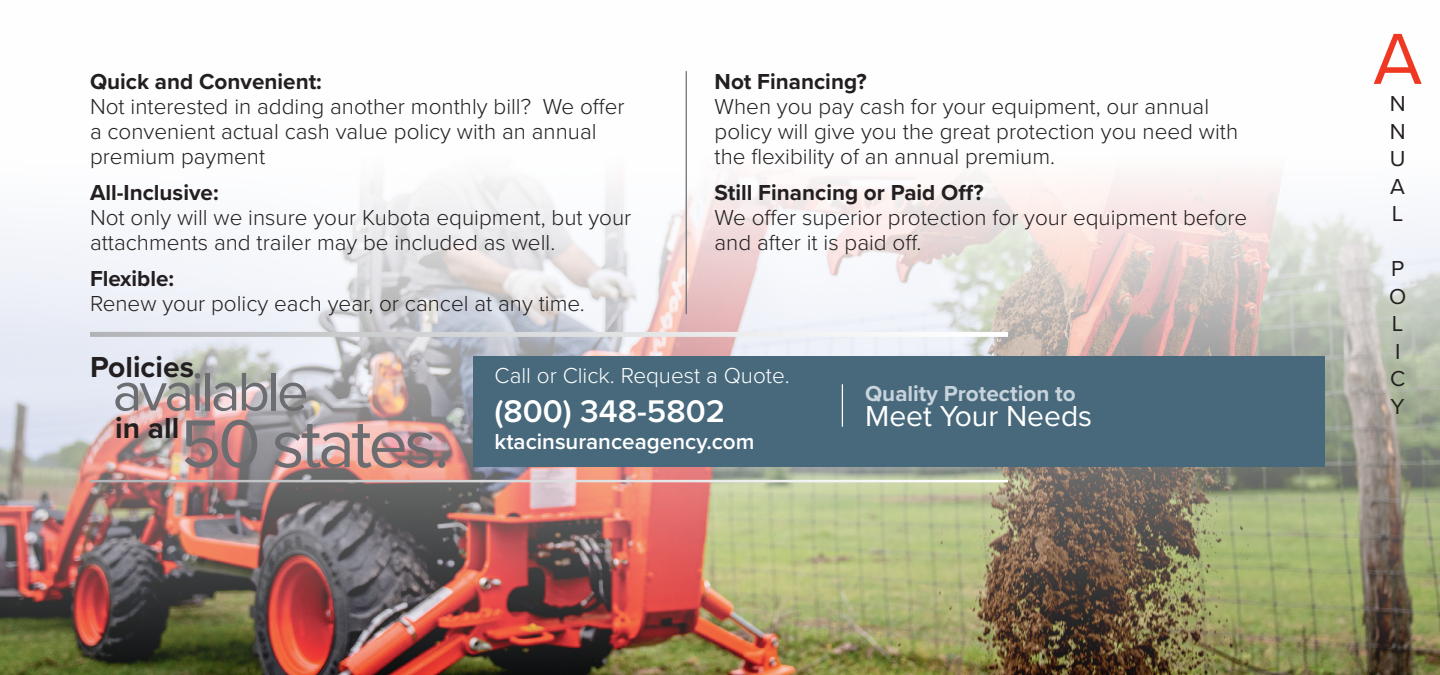
<style>
.page{position:relative;width:1440px;height:675px;background:#fff}
.page>*{position:absolute;margin:0;border:0;box-sizing:border-box;transform-origin:0 0}
.t1{font:75px "Proxima Nova";color:#ef3822}
.t2{font:70px "Proxima Nova";letter-spacing:-.05em;color:#6c6d70}
.t3{font:56.25px "Proxima Nova";letter-spacing:-.05em;color:#6c6d70}
.t4{font:600 32.5px "Proxima Nova";color:#fff}
.t5{font:700 30px "Proxima Nova";color:#231f20}
.t6{font:30px "Proxima Nova";color:#fff}
.t7{font:300 22.5px/25px "Proxima Nova";color:#231f20}
.t8{font:700 22.5px "Proxima Nova";color:#231f20}
.t9{font:300 22.5px "Proxima Nova";color:#fff}
.t10{font:600 22.5px "Proxima Nova";color:#fff}
.t11{font:700 22.5px "Proxima Nova";color:#c8d3dc}
.t12{font:22.5px "Proxima Nova";color:#231f20}
</style>
<div class="page">
<img style="left:0;top:71px;width:1440px;height:604px">
<svg style="left:90px;top:332px;width:918px;height:5px"></svg>
<hr style="left:90px;top:480px;width:918px;height:2px;background:#fff">
<hr style="left:686px;top:71px;width:1px;height:243px;background:#6c6d70">
<div style="left:473px;top:357px;width:852px;height:110px;background:#47697b"></div>
<hr style="left:842px;top:384px;width:1px;height:43px;background:#fff">
<p class="t8" style="left:90px;top:65px;width:233px">Quick and Convenient:</p>
<p class="t7" style="left:90px;top:93px;width:536px">Not interested in adding another monthly bill? We offer a convenient actual cash value policy with an annual premium payment</p>
<p class="t8" style="left:90px;top:176px;width:130px">All-Inclusive:</p>
<p class="t7" style="left:90px;top:204px;width:543px">Not only will we insure your Kubota equipment, but your attachments and trailer may be included as well.</p>
<p class="t8" style="left:90px;top:262px;width:86px">Flexible:</p>
<p class="t7" style="left:90px;top:290px;width:496px">Renew your policy each year, or cancel at any time.</p>
<p class="t8" style="left:715px;top:65px;width:154px">Not Financing?</p>
<p class="t7" style="left:715px;top:93px;width:525px">When you pay cash for your equipment, our annual policy will give you the great protection you need with the flexibility of an annual premium.</p>
<p class="t8" style="left:715px;top:176px;width:271px">Still Financing or Paid Off?</p>
<p class="t7" style="left:715px;top:204px;width:534px">We offer superior protection for your equipment before and after it is paid off.</p>
<p class="t5" style="left:90px;top:345px;width:106px">Policies</p>
<p class="t3" style="left:113px;top:350px;width:197px">available</p>
<p class="t2" style="left:180px;top:392px;width:271px">50 states.</p>
<p class="t5" style="left:115px;top:405px;width:66px">in all</p>
<p class="t9" style="left:495px;top:359px;width:297px">Call or Click. Request a Quote.</p>
<p class="t4" style="left:495px;top:387px;width:232px">(800) 348-5802</p>
<p class="t10" style="left:495px;top:425px;width:262px">ktacinsuranceagency.com</p>
<p class="t11" style="left:865px;top:377px;width:212px">Quality Protection to</p>
<p class="t6" style="left:865px;top:394px;width:229px">Meet Your Needs</p>
<p class="t1" style="left:1373px;top:3px;width:51px">A</p>
<p class="t12" style="left:1390px;top:87px;width:17px">N</p>
<p class="t12" style="left:1390px;top:115px;width:17px">N</p>
<p class="t12" style="left:1390px;top:142px;width:17px">U</p>
<p class="t12" style="left:1390px;top:170px;width:16px">A</p>
<p class="t12" style="left:1392px;top:197px;width:13px">L</p>
<p class="t12" style="left:1391px;top:252px;width:15px">P</p>
<p class="t12" style="left:1389px;top:280px;width:19px">O</p>
<p class="t12" style="left:1392px;top:307px;width:13px">L</p>
<p class="t12" style="left:1395px;top:335px;width:7px">I</p>
<p class="t12" style="left:1390px;top:362px;width:17px">C</p>
<p class="t12" style="left:1391px;top:390px;width:16px">Y</p>
</div>
